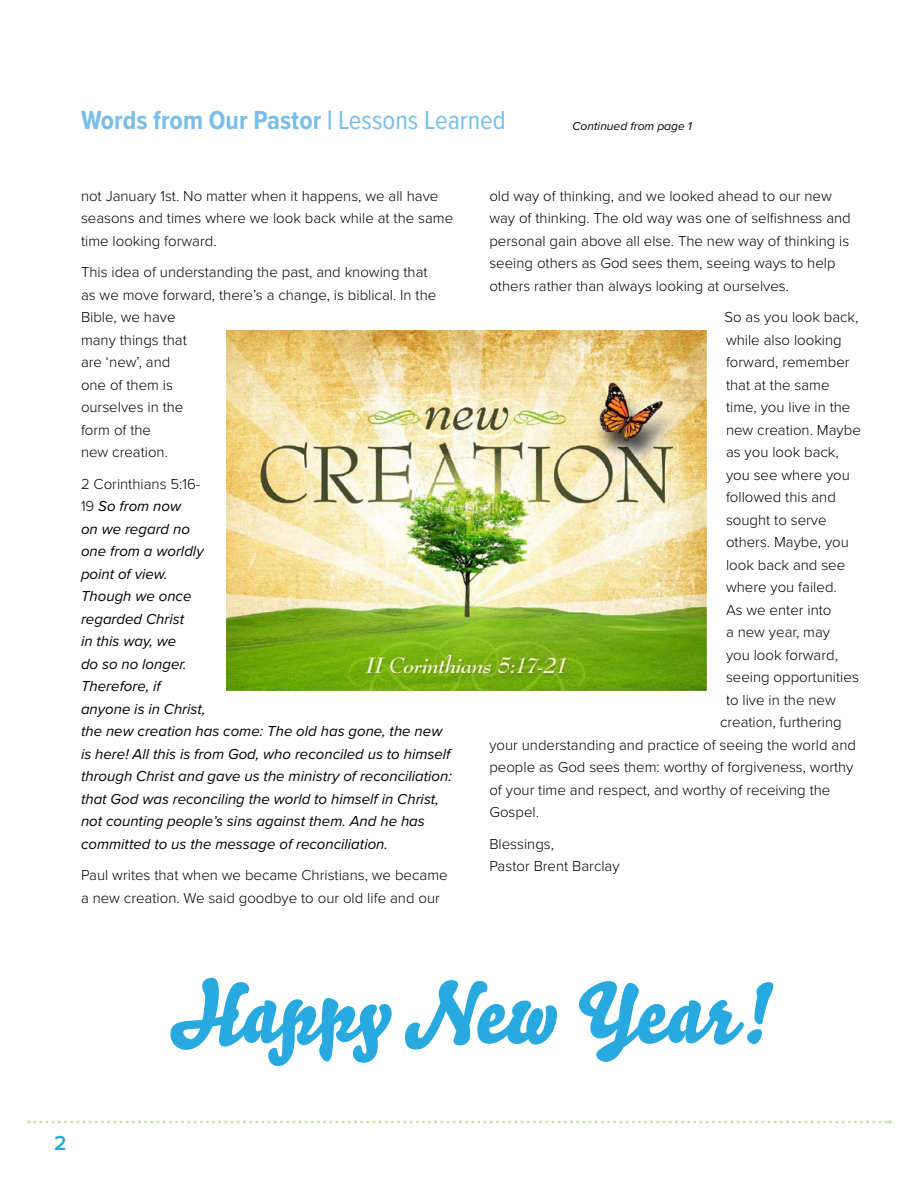
<style>
.page{position:relative;width:918px;height:1188px;background:#fff}
.page>*{position:absolute;margin:0;border:0;box-sizing:border-box;transform-origin:0 0}
.t1{font:84px "Bello Script Pro";color:#28aae1}
.t2{font:700 27px "Proxima Nova Cond";color:#78bee9}
.t3{font:600 21px "Proxima Nova";color:#28aae1}
.t4{font:300 15px/22.5px "Proxima Nova";color:#000}
.t5{font:italic 15px/22.5px "Proxima Nova";color:#000}
.t6{font:italic 12px "Proxima Nova";color:#000}
.s1{font-weight:400}
.s2{font-weight:300;font-style:normal}
</style>
<div class="page">
<svg style="left:35px;top:1120px;width:856px;height:4px"></svg>
<img style="left:227px;top:331px;width:480px;height:360px">
<h2 class="t2" style="left:81px;top:100px;width:426px">Words from Our Pastor | <span class="s1">Lessons Learned</span></h2>
<p class="t6" style="left:573px;top:117px;width:121px">Continued from page 1</p>
<p class="t4" style="left:81px;top:184px;width:374px">not January 1st. No matter when it happens, we all have seasons and times where we look back while at the same time looking forward.</p>
<p class="t4" style="left:81px;top:260px;width:357px">This idea of understanding the past, and knowing that as we move forward, there’s a change, is biblical. In the<br>Bible, we have<br>many things that<br>are ‘new’, and<br>one of them is<br>ourselves in the<br>form of the<br>new creation.</p>
<p class="t5" style="left:81px;top:472px;width:372px"><span class="s2">2 Corinthians 5:16-<br>19</span> So from now<br>on we regard no<br>one from a worldly<br>point of view.<br>Though we once<br>regarded Christ<br>in this way, we<br>do so no longer.<br>Therefore, if<br>anyone is in Christ,<br>the new creation has come: The old has gone, the new is here! All this is from God, who reconciled us to himself through Christ and gave us the ministry of reconciliation: that God was reconciling the world to himself in Christ, not counting people’s sins against them. And he has committed to us the message of reconciliation.</p>
<p class="t4" style="left:81px;top:863px;width:368px">Paul writes that when we became Christians, we became a new creation. We said goodbye to our old life and our</p>
<p class="t4" style="left:489px;top:184px;width:363px">old way of thinking, and we looked ahead to our new way of thinking. The old way was one of selfishness and personal gain above all else. The new way of thinking is seeing others as God sees them, seeing ways to help others rather than always looking at ourselves.</p>
<p class="t4" style="left:724px;top:305px;width:135px">So as you look back,</p>
<p class="t4" style="left:726px;top:328px;width:117px">while also looking</p>
<p class="t4" style="left:726px;top:350px;width:125px">forward, remember</p>
<p class="t4" style="left:726px;top:373px;width:105px">that at the same</p>
<p class="t4" style="left:726px;top:395px;width:126px">time, you live in the</p>
<p class="t4" style="left:726px;top:418px;width:136px">new creation. Maybe</p>
<p class="t4" style="left:726px;top:440px;width:114px">as you look back,</p>
<p class="t4" style="left:726px;top:463px;width:125px">you see where you</p>
<p class="t4" style="left:726px;top:485px;width:111px">followed this and</p>
<p class="t4" style="left:726px;top:508px;width:102px">sought to serve</p>
<p class="t4" style="left:726px;top:530px;width:124px">others. Maybe, you</p>
<p class="t4" style="left:726px;top:553px;width:121px">look back and see</p>
<p class="t4" style="left:726px;top:575px;width:112px">where you failed.</p>
<p class="t4" style="left:726px;top:598px;width:107px">As we enter into</p>
<p class="t4" style="left:726px;top:620px;width:106px">a new year, may</p>
<p class="t4" style="left:726px;top:643px;width:114px">you look forward,</p>
<p class="t4" style="left:726px;top:665px;width:134px">seeing opportunities</p>
<p class="t4" style="left:726px;top:688px;width:111px">to live in the new</p>
<p class="t4" style="left:720px;top:710px;width:123px">creation, furthering</p>
<p class="t4" style="left:489px;top:733px;width:368px">your understanding and practice of seeing the world and</p>
<p class="t4" style="left:489px;top:755px;width:366px">people as God sees them: worthy of forgiveness, worthy</p>
<p class="t4" style="left:489px;top:778px;width:343px">of your time and respect, and worthy of receiving the</p>
<p class="t4" style="left:489px;top:800px;width:51px">Gospel.</p>
<p class="t4" style="left:489px;top:832px;width:132px">Blessings,<br>Pastor Brent Barclay</p>
<h3 class="t3" style="left:54px;top:1127px;width:14px">2</h3>
<h1 class="t1" style="left:168px;top:948px;width:610px">Happy New Year!</h1>
</div>
